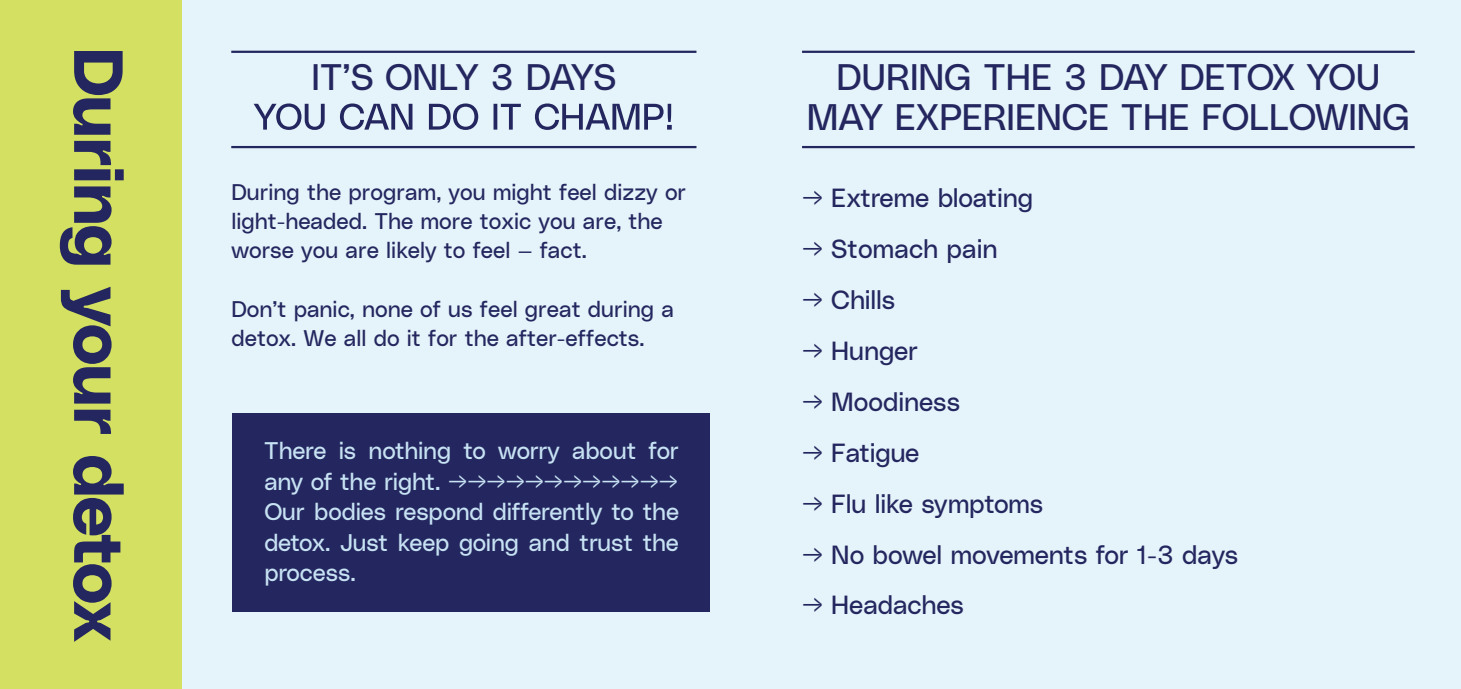
<style>
.page{position:relative;width:1461px;height:689px;background:#e5f3fa}
.page>*{position:absolute;margin:0;border:0;box-sizing:border-box;transform-origin:0 0}
.t1{font:68.85px "Poly Sans Bulky";letter-spacing:-.005em;color:#24275f}
.t2{font:36.68px/39.1px "Poly Sans Neutral";letter-spacing:-.005em;color:#24275f;text-align:center}
.t3{font:36.68px "Poly Sans Neutral";letter-spacing:-.025em;color:#24275f}
.t4{font:26.1px "Poly Sans Neutral";letter-spacing:-.01em;color:#24275f}
.t5{font:23.85px/30.4px "Poly Sans Neutral";letter-spacing:-.01em;color:#c7e2f3;text-align:justify}
.t6{font:22.5px/29.2px "Poly Sans Neutral";color:#24275f}
</style>
<div class="page">
<div style="left:0;top:0;width:182px;height:689px;background:#d4e061"></div>
<svg style="left:254px;top:103px;width:418px;height:27px"></svg>
<hr style="left:231px;top:51px;width:465px;height:2px;background:#24275f">
<hr style="left:231px;top:146px;width:465px;height:2px;background:#24275f">
<hr style="left:802px;top:51px;width:612px;height:2px;background:#24275f">
<hr style="left:802px;top:146px;width:612px;height:2px;background:#24275f">
<div style="left:233px;top:413px;width:477px;height:198px;background:#24275f"></div>
<h1 class="t1" style="left:152px;top:48px;width:596px;rotate:90deg">During your detox</h1>
<h2 class="t3" style="left:312px;top:50px;width:306px">IT’S ONLY 3 DAYS</h2>
<h2 class="t2" style="left:807px;top:55px;width:604px">DURING THE 3 DAY DETOX YOU<br>MAY EXPERIENCE THE FOLLOWING</h2>
<p class="t6" style="left:231px;top:176px;width:456px">During the program, you might feel dizzy or light-headed. The more toxic you are, the worse you are likely to feel — fact.</p>
<p class="t6" style="left:231px;top:293px;width:444px">Don’t panic, none of us feel great during a detox. We all do it for the after-effects.</p>
<p class="t5" style="left:264px;top:434px;width:416px">There is nothing to worry about for any of the right. →→→→→→→→→→→→ Our bodies respond differently to the detox. Just keep going and trust the process.</p>
<p class="t4" style="left:802px;top:179px;width:233px">→ Extreme bloating</p>
<p class="t4" style="left:802px;top:230px;width:197px">→ Stomach pain</p>
<p class="t4" style="left:802px;top:280px;width:95px">→ Chills</p>
<p class="t4" style="left:802px;top:331px;width:117px">→ Hunger</p>
<p class="t4" style="left:802px;top:382px;width:159px">→ Moodiness</p>
<p class="t4" style="left:802px;top:433px;width:119px">→ Fatigue</p>
<p class="t4" style="left:802px;top:484px;width:243px">→ Flu like symptoms</p>
<p class="t4" style="left:802px;top:535px;width:437px">→ No bowel movements for 1-3 days</p>
<p class="t4" style="left:802px;top:586px;width:163px">→ Headaches</p>
</div>
